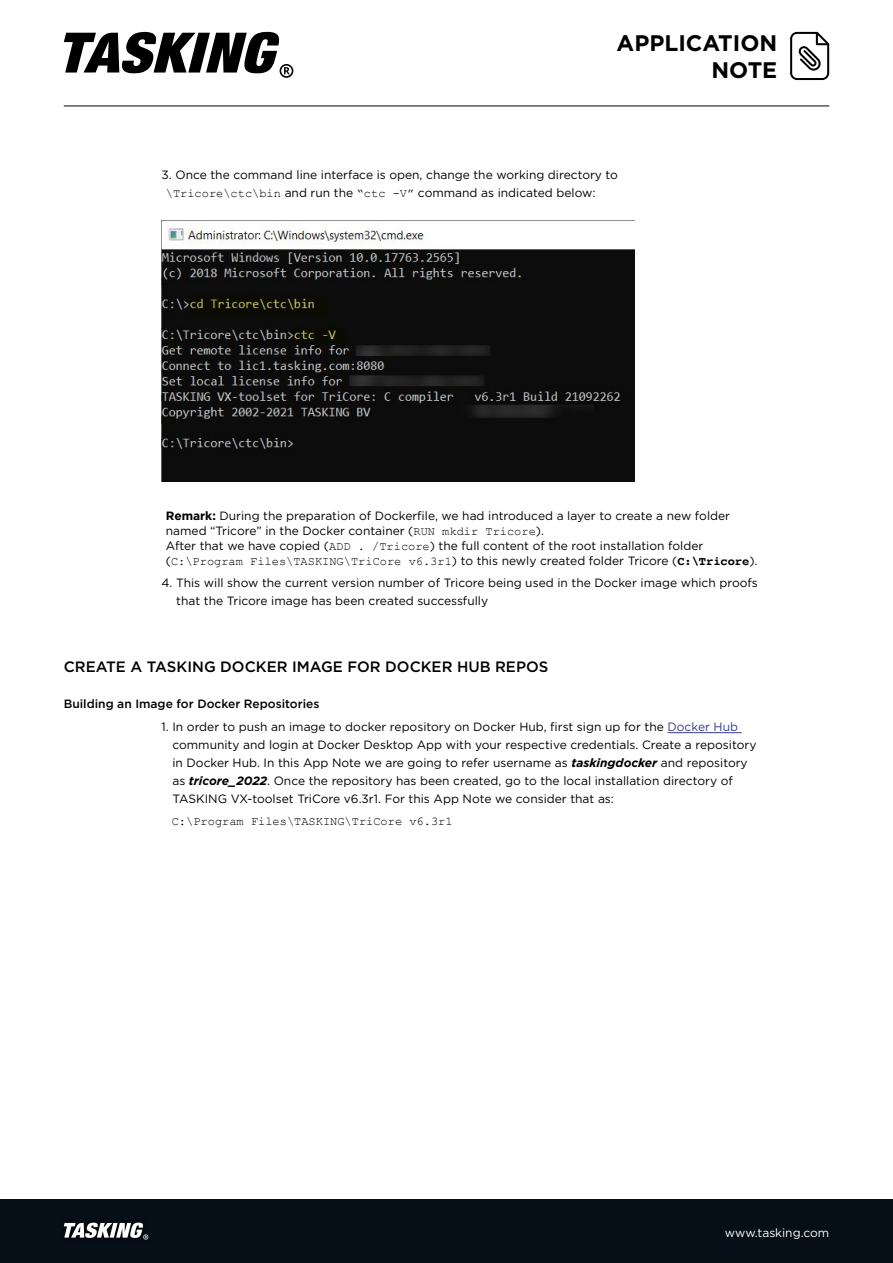
<style>
.page{position:relative;width:893px;height:1263px;background:#fff}
.page>*{position:absolute;margin:0;border:0;box-sizing:border-box;transform-origin:0 0}
.t1{font:700 22.5px/27px "Gotham";color:#000;text-align:right}
.t2{font:500 15px "Gotham";color:#000}
.t3{font:12px/18px "Gotham Pro";color:#000}
.t4{font:12px "Courier New";color:#000}
.t5{font:500 12px "Gotham Pro";color:#000}
.t6{font:12px "Gotham";color:#fff}
.s1{font-family:"Courier New"}
.s2{font-weight:700}
.s3{font-family:"Gotham Pro"}
.s4{font-family:"Courier";font-weight:700}
.s5{color:#353c90}
.s6{font-weight:700;font-style:italic}
</style>
<div class="page">
<div style="left:0;top:1199px;width:893px;height:64px;background:#060e17"></div>
<svg style="left:64px;top:1222px;width:84px;height:17px"></svg>
<hr style="left:667px;top:732px;width:75px;height:1px;background:#353c90">
<img style="left:162px;top:220px;width:473px;height:261px">
<hr style="left:64px;top:106px;width:765px;height:1px;background:#000">
<svg style="left:64px;top:32px;width:229px;height:46px"></svg>
<svg style="left:790px;top:32px;width:39px;height:48px"></svg>
<h1 class="t1" style="left:617px;top:29px;width:162px">APPLICATION<br>NOTE</h1>
<p class="t3" style="left:166px;top:166px;width:454px;text-indent:-4px">3. Once the command line interface is open, change the working directory to <span class="s1">\Tricore\ctc\bin</span> and run the <span class="s1">“ctc -V”</span> command as indicated below:</p>
<p class="t3" style="left:166px;top:508px;width:566px;line-height:15px"><span class="s2">Remark:</span> During the preparation of Dockerfile, we had introduced a layer to create a new folder named “Tricore” in the Docker container (<span class="s1">RUN mkdir Tricore</span>).<br>After that we have copied (<span class="s1">ADD . /Tricore</span>) the full content of the root installation folder</p>
<p class="t4" style="left:166px;top:554px;width:593px"><span class="s3">(</span>C:\Program Files\TASKING\TriCore v6.3r1<span class="s3">) to this newly created folder Tricore (</span><span class="s4">C:\Tricore</span><span class="s3">).</span></p>
<p class="t3" style="left:176px;top:574px;width:583px;text-indent:-15px">4. This will show the current version number of Tricore being used in the Docker image which proofs that the Tricore image has been created successfully</p>
<p class="t2" style="left:64px;top:657px;width:486px">CREATE A TASKING DOCKER IMAGE FOR DOCKER HUB REPOS</p>
<p class="t5" style="left:64px;top:697px;width:257px">Building an Image for Docker Repositories</p>
<p class="t3" style="left:172px;top:717px;width:585px;text-indent:-11px">1. In order to push an image to docker repository on Docker Hub, first sign up for the <span class="s5">Docker Hub </span>community and login at Docker Desktop App with your respective credentials. Create a repository in Docker Hub. In this App Note we are going to refer username as <span class="s6">taskingdocker</span> and repository as <span class="s6">tricore_2022</span>. Once the repository has been created, go to the local installation directory of TASKING VX-toolset TriCore v6.3r1. For this App Note we consider that as:</p>
<p class="t4" style="left:172px;top:814px;width:282px">C:\Program Files\TASKING\TriCore v6.3r1</p>
<p class="t6" style="left:725px;top:1225px;width:106px">www.tasking.com</p>
</div>
